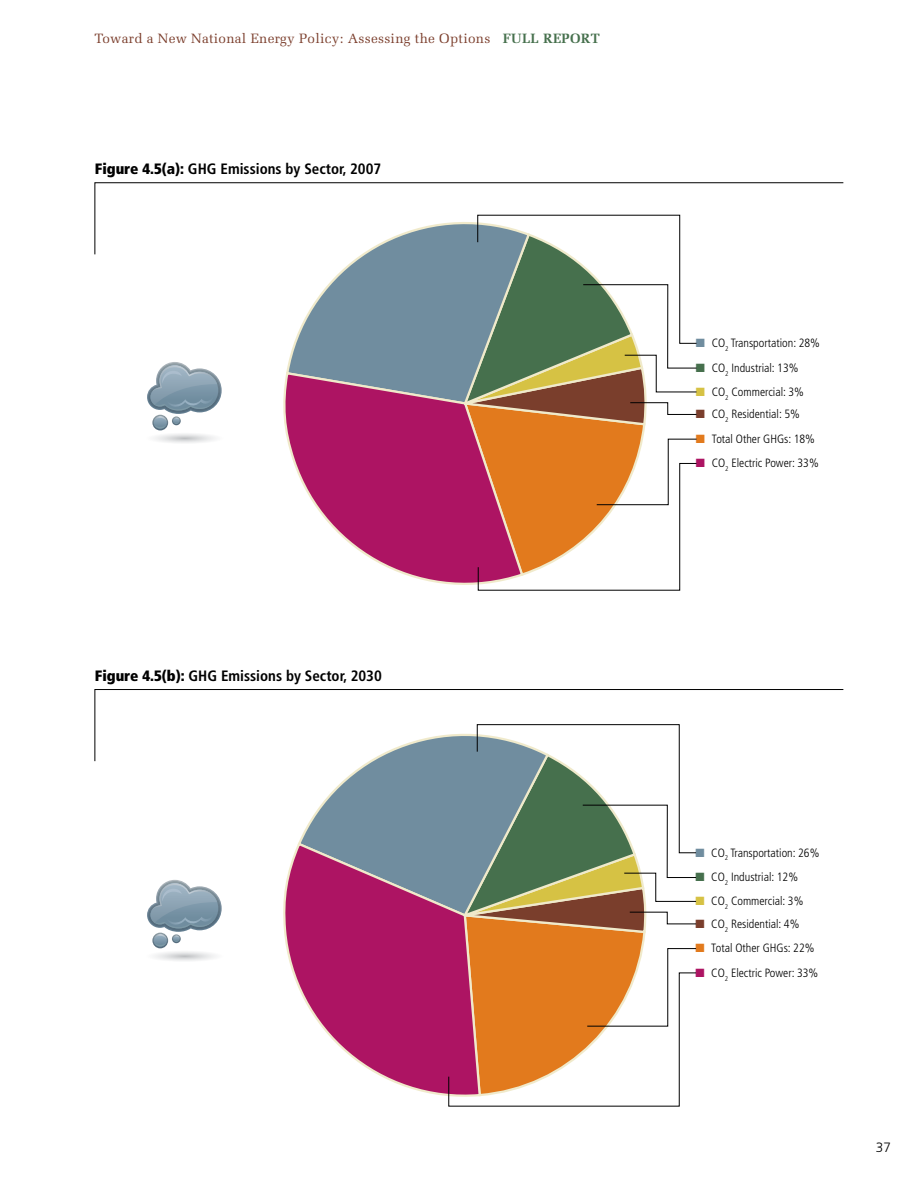
<style>
.page{position:relative;width:918px;height:1188px;background:#fff}
.page>*{position:absolute;margin:0;border:0;box-sizing:border-box;transform-origin:0 0}
.t1{font:700 condensed 15px "Frutiger";color:#000}
.t2{font:13.5px "Melior";letter-spacing:.02em;color:#7b3e2c}
.t3{font:300 13.5px "Frutiger";color:#000}
.t4{font:300 condensed 12px "Frutiger";color:#000}
.s1{font-weight:700;color:#46704d}
.s2{font-weight:900}
.s3{color:#708d9f}
.s4{color:#46704d}
.s5{color:#d6c244}
.s6{color:#7a3e2c}
.s7{color:#e27a1d}
.s8{color:#ad1463}
</style>
<div class="page">
<svg style="left:286px;top:255px;width:176px;height:116px"></svg>
<svg style="left:283px;top:371px;width:179px;height:214px"></svg>
<svg style="left:462px;top:255px;width:235px;height:336px"></svg>
<svg style="left:299px;top:762px;width:149px;height:79px"></svg>
<svg style="left:283px;top:841px;width:165px;height:255px"></svg>
<svg style="left:448px;top:762px;width:249px;height:345px"></svg>
<svg style="left:94px;top:182px;width:750px;height:73px"></svg>
<svg style="left:94px;top:689px;width:750px;height:73px"></svg>
<svg style="left:147px;top:880px;width:75px;height:81px"></svg>
<svg style="left:147px;top:362px;width:75px;height:81px"></svg>
<p class="t2" style="left:94px;top:30px;width:507px">Toward a New National Energy Policy: Assessing the Options <span class="s1">FULL REPORT</span></p>
<p class="t1" style="left:95px;top:160px;width:288px"><span class="s2">Figure 4.5(a):</span> GHG Emissions by Sector, 2007</p>
<p class="t1" style="left:95px;top:667px;width:289px"><span class="s2">Figure 4.5(b):</span> GHG Emissions by Sector, 2030</p>
<p class="t4" style="left:696px;top:336px;width:125px"><span class="s3">■</span> CO<sub>2</sub> Transportation: 28%</p>
<p class="t4" style="left:696px;top:361px;width:104px"><span class="s4">■</span> CO<sub>2</sub> Industrial: 13%</p>
<p class="t4" style="left:696px;top:385px;width:109px"><span class="s5">■</span> CO<sub>2</sub> Commercial: 3%</p>
<p class="t4" style="left:696px;top:408px;width:105px"><span class="s6">■</span> CO<sub>2</sub> Residential: 5%</p>
<p class="t4" style="left:696px;top:432px;width:121px"><span class="s7">■</span> Total Other GHGs: 18%</p>
<p class="t4" style="left:696px;top:456px;width:124px"><span class="s8">■</span> CO<sub>2</sub> Electric Power: 33%</p>
<p class="t4" style="left:695px;top:846px;width:125px"><span class="s3">■</span> CO<sub>2</sub> Transportation: 26%</p>
<p class="t4" style="left:695px;top:870px;width:104px"><span class="s4">■</span> CO<sub>2</sub> Industrial: 12%</p>
<p class="t4" style="left:695px;top:894px;width:109px"><span class="s5">■</span> CO<sub>2</sub> Commercial: 3%</p>
<p class="t4" style="left:695px;top:917px;width:105px"><span class="s6">■</span> CO<sub>2</sub> Residential: 4%</p>
<p class="t4" style="left:695px;top:941px;width:121px"><span class="s7">■</span> Total Other GHGs: 22%</p>
<p class="t4" style="left:695px;top:966px;width:124px"><span class="s8">■</span> CO<sub>2</sub> Electric Power: 33%</p>
<p class="t3" style="left:876px;top:1140px;width:17px">37</p>
</div>
